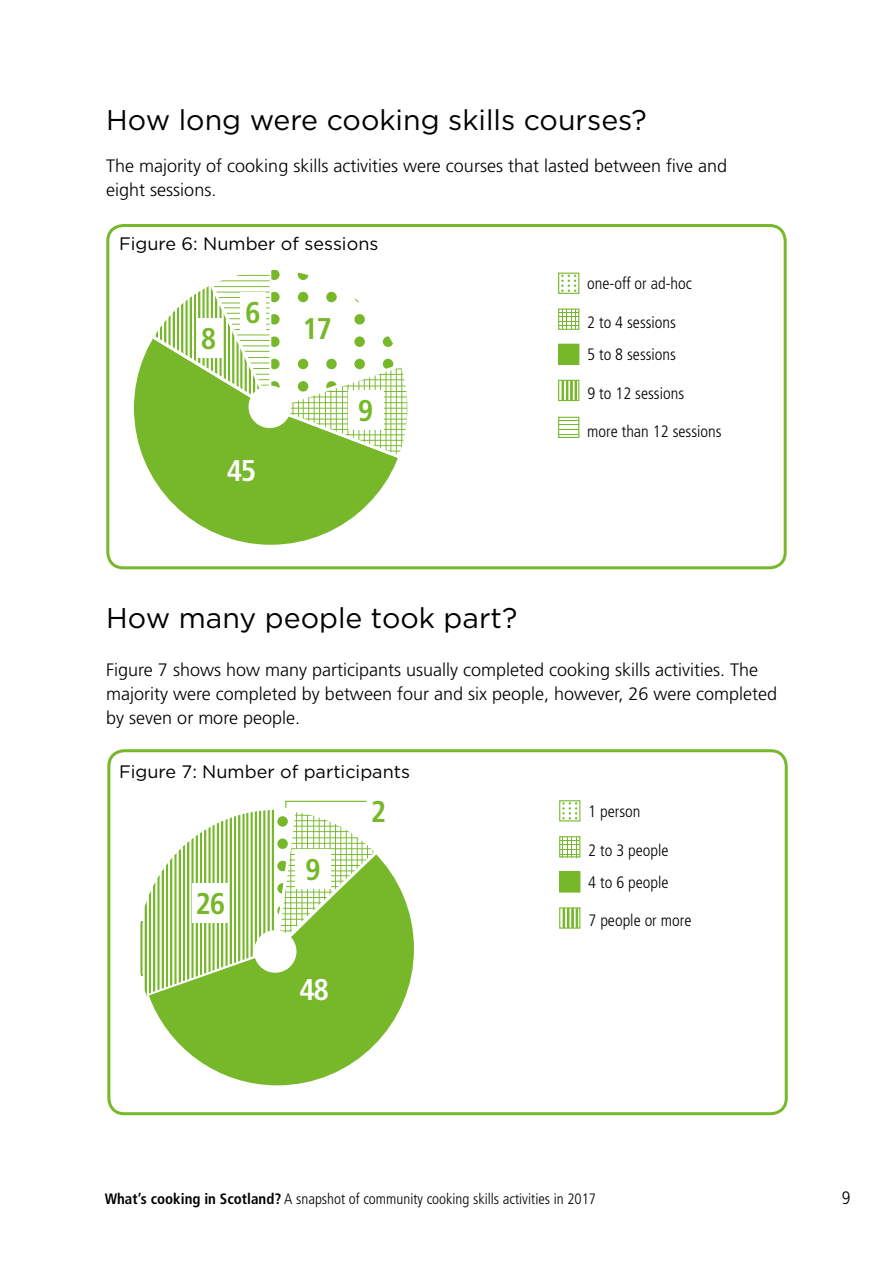
<style>
.page{position:relative;width:893px;height:1263px;background:#fff}
.page>*{position:absolute;margin:0;border:0;box-sizing:border-box;transform-origin:0 0}
.t1{font:700 condensed 30px "Frutiger LT Std";color:#76b82a}
.t2{font:700 condensed 30px "Frutiger LT Std";color:#fff}
.Body_text{font:28.5px "Gotham";color:#000}
.Body_text-2{font:300 18px/24px "Frutiger LT Std";color:#000}
.Figure_headings{font:18px "Gotham";color:#000}
.t3{font:300 condensed 18px "Frutiger LT Std";color:#000}
.t4{font:300 condensed 16.5px "Frutiger LT Std";color:#000}
.t5{font:300 condensed 15px "Frutiger LT Std";color:#000}
.s1{font-weight:700}
</style>
<div class="page">
<div style="left:132px;top:270px;width:277px;height:276px;background:#76b82a;border-radius:50%"></div>
<div style="left:106px;top:224px;width:681px;height:345px;border:3px solid #76b82a;border-radius:16px"></div>
<div style="left:558px;top:417px;width:21px;height:21px;border:1px solid #76b82a"></div>
<svg style="left:559px;top:420px;width:20px;height:15px"></svg>
<div style="left:559px;top:344px;width:20px;height:20px;background:#76b82a"></div>
<div style="left:558px;top:344px;width:21px;height:21px;border:1px solid #76b82a"></div>
<div style="left:559px;top:380px;width:20px;height:20px;background:linear-gradient(to bottom,#c5e1a5,#c5e1a5)"></div>
<div style="left:558px;top:380px;width:21px;height:21px;border:1px solid #76b82a"></div>
<div style="left:575px;top:380px;width:2px;height:20px;border:2px solid #76b82a"></div>
<div style="left:570px;top:380px;width:3px;height:20px;border:2px solid #76b82a"></div>
<div style="left:566px;top:380px;width:2px;height:20px;border:2px solid #76b82a"></div>
<svg style="left:564px;top:381px;width:12px;height:18px"></svg>
<div style="left:562px;top:380px;width:2px;height:20px;border:2px solid #76b82a"></div>
<svg style="left:148px;top:269px;width:261px;height:192px"></svg>
<div style="left:249px;top:386px;width:42px;height:42px;background:#fff;border-radius:50%"></div>
<div style="left:558px;top:309px;width:21px;height:21px;border:1px solid #76b82a"></div>
<svg style="left:559px;top:309px;width:20px;height:20px"></svg>
<div style="left:558px;top:273px;width:21px;height:21px;border:1px solid #76b82a"></div>
<svg style="left:561px;top:275px;width:15px;height:17px"></svg>
<div style="left:296px;top:308px;width:43px;height:39px;background:#fff"></div>
<div style="left:348px;top:390px;width:35px;height:40px;background:#fff"></div>
<div style="left:240px;top:292px;width:26px;height:40px;background:#fff"></div>
<div style="left:196px;top:318px;width:25px;height:40px;background:#fff"></div>
<div style="left:107px;top:749px;width:681px;height:366px;border:3px solid #76b82a;border-radius:16px"></div>
<svg style="left:151px;top:860px;width:263px;height:226px"></svg>
<div style="left:560px;top:872px;width:20px;height:20px;background:#76b82a"></div>
<div style="left:559px;top:871px;width:21px;height:21px;border:1px solid #76b82a"></div>
<div style="left:560px;top:908px;width:20px;height:20px;background:linear-gradient(to bottom,#cee5b2,#cee5b2)"></div>
<div style="left:559px;top:907px;width:21px;height:22px;border:1px solid #76b82a"></div>
<div style="left:576px;top:908px;width:2px;height:20px;border:2px solid #76b82a"></div>
<div style="left:571px;top:908px;width:3px;height:20px;border:2px solid #76b82a"></div>
<div style="left:567px;top:908px;width:2px;height:20px;border:2px solid #76b82a"></div>
<svg style="left:565px;top:909px;width:13px;height:18px"></svg>
<div style="left:563px;top:908px;width:2px;height:20px;border:2px solid #76b82a"></div>
<div style="left:559px;top:836px;width:21px;height:21px;border:1px solid #76b82a"></div>
<svg style="left:559px;top:837px;width:20px;height:20px"></svg>
<div style="left:559px;top:800px;width:21px;height:21px;border:1px solid #76b82a"></div>
<svg style="left:562px;top:802px;width:15px;height:17px"></svg>
<svg style="left:140px;top:800px;width:241px;height:201px"></svg>
<div style="left:254px;top:930px;width:42px;height:43px;background:#fff;border-radius:50%"></div>
<p class="Body_text" style="left:106px;top:102px;width:542px">How long were cooking skills courses?</p>
<p class="Body_text-2" style="left:106px;top:154px;width:622px">The majority of cooking skills activities were courses that lasted between five and eight sessions.</p>
<p class="Figure_headings" style="left:119px;top:232px;width:261px">Figure 6: Number of sessions</p>
<p class="t1" style="left:201px;top:321px;width:17px">8</p>
<p class="t1" style="left:245px;top:295px;width:17px">6</p>
<p class="t2" style="left:227px;top:452px;width:31px">45</p>
<p class="t1" style="left:302px;top:310px;width:31px">17</p>
<p class="t1" style="left:358px;top:393px;width:17px">9</p>
<p class="t4" style="left:587px;top:274px;width:106px">one-off or ad-hoc</p>
<p class="t4" style="left:587px;top:313px;width:90px">2 to 4 sessions</p>
<p class="t4" style="left:587px;top:345px;width:90px">5 to 8 sessions</p>
<p class="t4" style="left:587px;top:383px;width:98px">9 to 12 sessions</p>
<p class="t4" style="left:587px;top:422px;width:136px">more than 12 sessions</p>
<h2 class="Body_text" style="left:106px;top:600px;width:413px">How many people took part?</h2>
<p class="Body_text-2" style="left:106px;top:658px;width:672px">Figure 7 shows how many participants usually completed cooking skills activities. The majority were completed by between four and six people, however, 26 were completed by seven or more people.</p>
<p class="Figure_headings" style="left:119px;top:760px;width:292px">Figure 7: Number of participants</p>
<p class="t1" style="left:196px;top:885px;width:31px">26</p>
<p class="t1" style="left:305px;top:852px;width:17px">9</p>
<p class="t2" style="left:299px;top:972px;width:31px">48</p>
<p class="t1" style="left:371px;top:793px;width:17px">2</p>
<p class="t4" style="left:588px;top:802px;width:54px">1 person</p>
<p class="t4" style="left:588px;top:840px;width:82px">2 to 3 people</p>
<p class="t4" style="left:588px;top:873px;width:82px">4 to 6 people</p>
<p class="t4" style="left:588px;top:911px;width:104px">7 people or more</p>
<p class="t5" style="left:105px;top:1191px;width:493px"><span class="s1">What’s cooking in Scotland?</span> A snapshot of community cooking skills activities in 2017</p>
<p class="t3" style="left:842px;top:1188px;width:10px">9</p>
</div>
